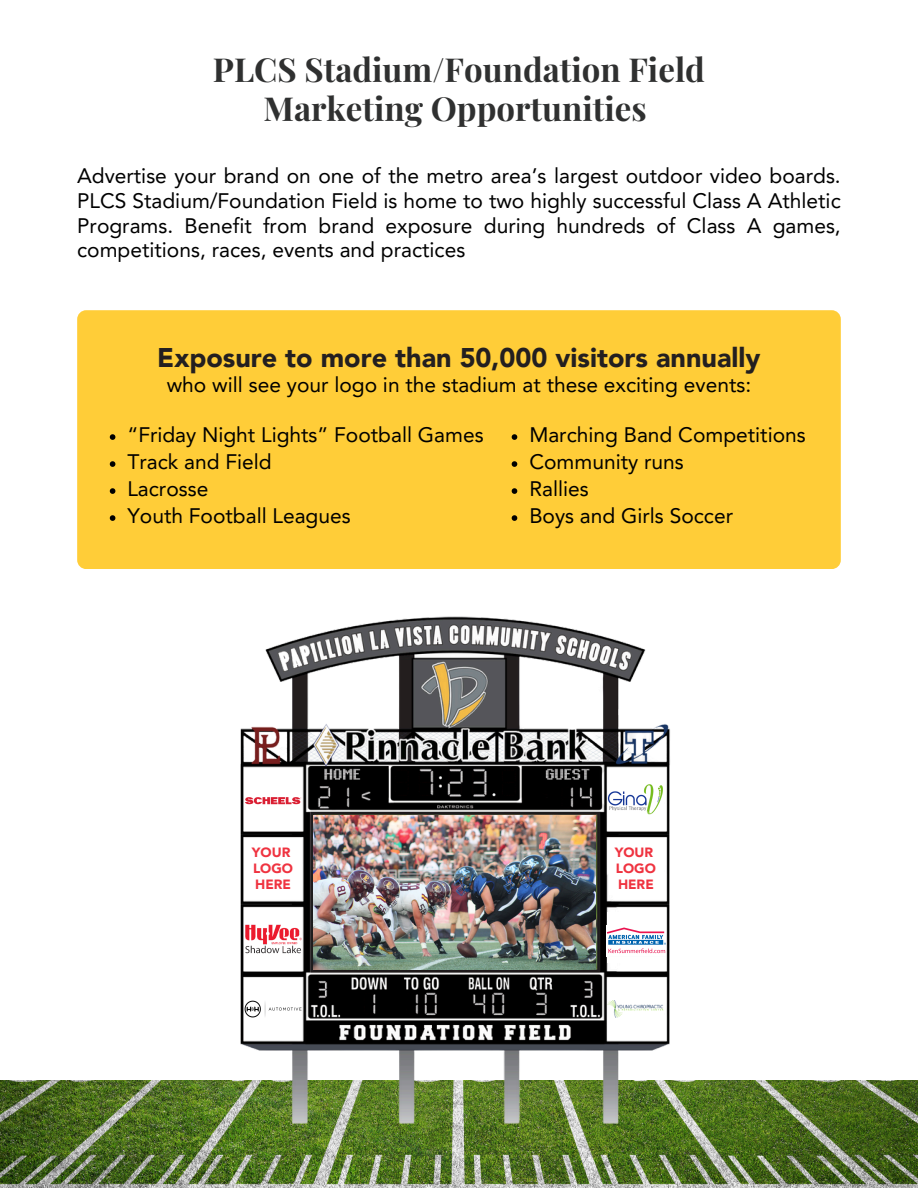
<style>
.page{position:relative;width:918px;height:1188px;background:#fff}
.page>*{position:absolute;margin:0;border:0;box-sizing:border-box;transform-origin:0 0}
.t1{font:700 33px/39.3px "Playfair Display";color:#2f3030;text-align:center}
.t2{font:900 27px "Avenir LT Pro";color:#231f20}
.t3{font:21px/24.8px "Avenir LT Pro";color:#000;text-align:justify}
.t4{font:900 13.35px/15.6px "Avenir LT Pro";color:#ef3340}
</style>
<div class="page">
<img style="left:0;top:1081px;width:918px;height:106px">
<img style="left:231px;top:616px;width:456px;height:526px">
<div style="left:246px;top:776px;width:54px;height:51px;background:#fff"></div>
<div style="left:246px;top:844px;width:54px;height:51px;background:#fff"></div>
<div style="left:246px;top:912px;width:54px;height:51px;background:#fff"></div>
<div style="left:246px;top:986px;width:54px;height:51px;background:#fff"></div>
<div style="left:609px;top:986px;width:55px;height:51px;background:#fff"></div>
<div style="left:608px;top:912px;width:56px;height:51px;background:#fff"></div>
<div style="left:609px;top:844px;width:55px;height:51px;background:#fff"></div>
<div style="left:609px;top:776px;width:55px;height:51px;background:#fff"></div>
<img style="left:605px;top:781px;width:63px;height:40px">
<img style="left:244px;top:921px;width:58px;height:37px">
<img style="left:606px;top:925px;width:60px;height:32px">
<img style="left:314px;top:815px;width:282px;height:154px">
<svg style="left:245px;top:797px;width:56px;height:7px"></svg>
<img style="left:608px;top:1000px;width:56px;height:17px">
<img style="left:244px;top:999px;width:57px;height:19px">
<div style="left:77px;top:310px;width:764px;height:259px;background:#ffcd38;border-radius:9px"></div>
<svg style="left:110px;top:434px;width:5px;height:6px"></svg>
<svg style="left:110px;top:461px;width:5px;height:6px"></svg>
<svg style="left:110px;top:488px;width:5px;height:6px"></svg>
<svg style="left:110px;top:515px;width:5px;height:6px"></svg>
<svg style="left:512px;top:434px;width:5px;height:6px"></svg>
<svg style="left:512px;top:461px;width:5px;height:6px"></svg>
<svg style="left:512px;top:488px;width:5px;height:6px"></svg>
<svg style="left:512px;top:515px;width:5px;height:6px"></svg>
<p class="t1" style="left:213px;top:48px;width:494px">PLCS Stadium/Foundation Field<br>Marketing Opportunities</p>
<p class="t3" style="left:77px;top:165px;width:765px">Advertise your brand on one of the metro area’s largest outdoor video boards.<br>PLCS Stadium/Foundation Field is home to two highly successful Class A Athletic Programs. Benefit from brand exposure during hundreds of Class A games, competitions, races, events and practices</p>
<h4 class="t2" style="left:157px;top:346px;width:605px">Exposure to more than 50,000 visitors annually</h4>
<p class="t3" style="left:167px;top:375px;width:586px">who will see your logo in the stadium at these exciting events:</p>
<p class="t3" style="left:127px;top:424px;width:358px">“Friday Night Lights” Football Games</p>
<p class="t3" style="left:127px;top:451px;width:146px">Track and Field</p>
<p class="t3" style="left:127px;top:478px;width:82px">Lacrosse</p>
<p class="t3" style="left:127px;top:505px;width:225px">Youth Football Leagues</p>
<p class="t3" style="left:529px;top:424px;width:278px">Marching Band Competitions</p>
<h4 class="t3" style="left:529px;top:451px;width:156px">Community runs</h4>
<p class="t3" style="left:529px;top:478px;width:61px">Rallies</p>
<p class="t3" style="left:529px;top:505px;width:205px">Boys and Girls Soccer</p>
<p class="t4" style="left:252px;top:846px;width:43px">YOUR<br>LOGO<br>HERE</p>
<p class="t4" style="left:615px;top:846px;width:43px">YOUR<br>LOGO<br>HERE</p>
</div>
